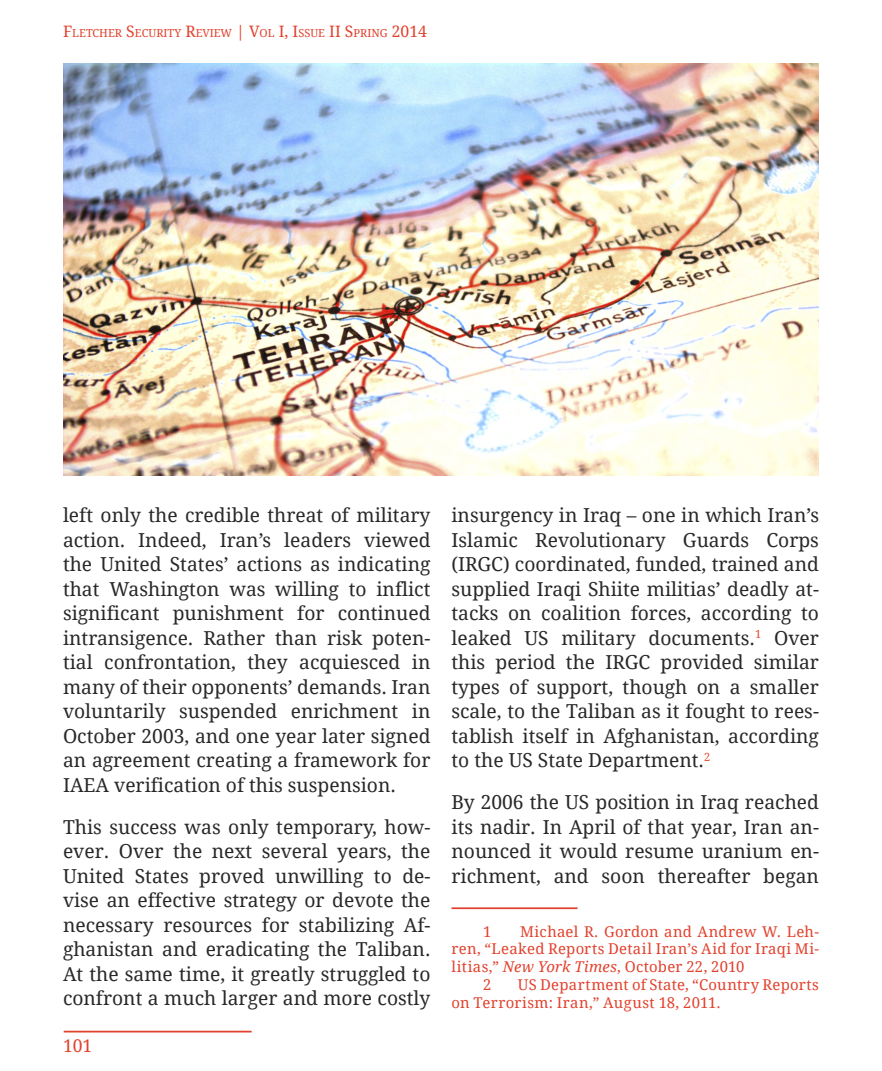
<style>
.page{position:relative;width:882px;height:1071px;background:#fff}
.page>*{position:absolute;margin:0;border:0;box-sizing:border-box;transform-origin:0 0}
.t1{font:19.25px/24.5px "Droid Serif";color:#292829;text-align:justify}
.t2{font:17.5px "Droid Serif";color:#e2412d}
.t3{font:14.88px/17.8px "Droid Serif";letter-spacing:.02em;color:#e2412d}
.t4{font:11.03px "Droid Serif";color:#e2412d}
.s1{font-size:15.75px}
.s2{font-style:italic}
</style>
<div class="page">
<hr style="left:64px;top:1031px;width:188px;height:1px;background:#e2412d">
<hr style="left:452px;top:907px;width:126px;height:2px;background:#e2412d">
<img style="left:63px;top:63px;width:756px;height:413px">
<p class="t4" style="left:63px;top:27px;width:366px"><span class="s1">F</span>LETCHER <span class="s1">S</span>ECURITY <span class="s1">R</span>EVIEW <span class="s1">| V</span>OL <span class="s1">I, I</span>SSUE <span class="s1">II S</span>PRING <span class="s1">2014</span></p>
<p class="t1" style="left:63px;top:503px;width:369px">left only the credible threat of military action. Indeed, Iran’s leaders viewed the United States’ actions as indicating that Washington was willing to inflict significant punishment for continued intransigence. Rather than risk poten&shy;tial confrontation, they acquiesced in many of their opponents’ demands. Iran voluntarily suspended enrichment in October 2003, and one year later signed an agreement creating a framework for IAEA verification of this suspension.</p>
<p class="t1" style="left:63px;top:815px;width:369px">This success was only temporary, how&shy;ever. Over the next several years, the United States proved unwilling to de&shy;vise an effective strategy or devote the necessary resources for stabilizing Af&shy;ghanistan and eradicating the Taliban.<br>At the same time, it greatly struggled to confront a much larger and more costly</p>
<p class="t2" style="left:63px;top:1036px;width:31px">101</p>
<p class="t1" style="left:452px;top:504px;width:369px">insurgency in Iraq – one in which Iran’s Islamic Revolutionary Guards Corps (IRGC) coordinated, funded, trained and supplied Iraqi Shiite militias’ deadly at&shy;tacks on coalition forces, according to leaked US military documents.<sup>1</sup> Over this period the IRGC provided similar types of support, though on a smaller scale, to the Taliban as it fought to rees&shy;tablish itself in Afghanistan, according to the US State Department.<sup>2</sup></p>
<p class="t1" style="left:452px;top:790px;width:369px">By 2006 the US position in Iraq reached its nadir. In April of that year, Iran an&shy;nounced it would resume uranium en&shy;richment, and soon thereafter began</p>
<p class="t3" style="left:483px;top:923px;width:10px">1</p>
<p class="t3" style="left:520px;top:923px;width:300px">Michael R. Gordon and Andrew W. Leh-</p>
<p class="t3" style="left:452px;top:940px;width:369px">ren, “Leaked Reports Detail Iran’s Aid for Iraqi Mi-</p>
<p class="t3" style="left:452px;top:958px;width:294px">litias,” <span class="s2">New York Times</span>, October 22, 2010</p>
<p class="t3" style="left:483px;top:976px;width:10px">2</p>
<p class="t3" style="left:452px;top:976px;width:369px;text-indent:66px">US Department of State, “Country Reports on Terrorism: Iran,” August 18, 2011.</p>
</div>
